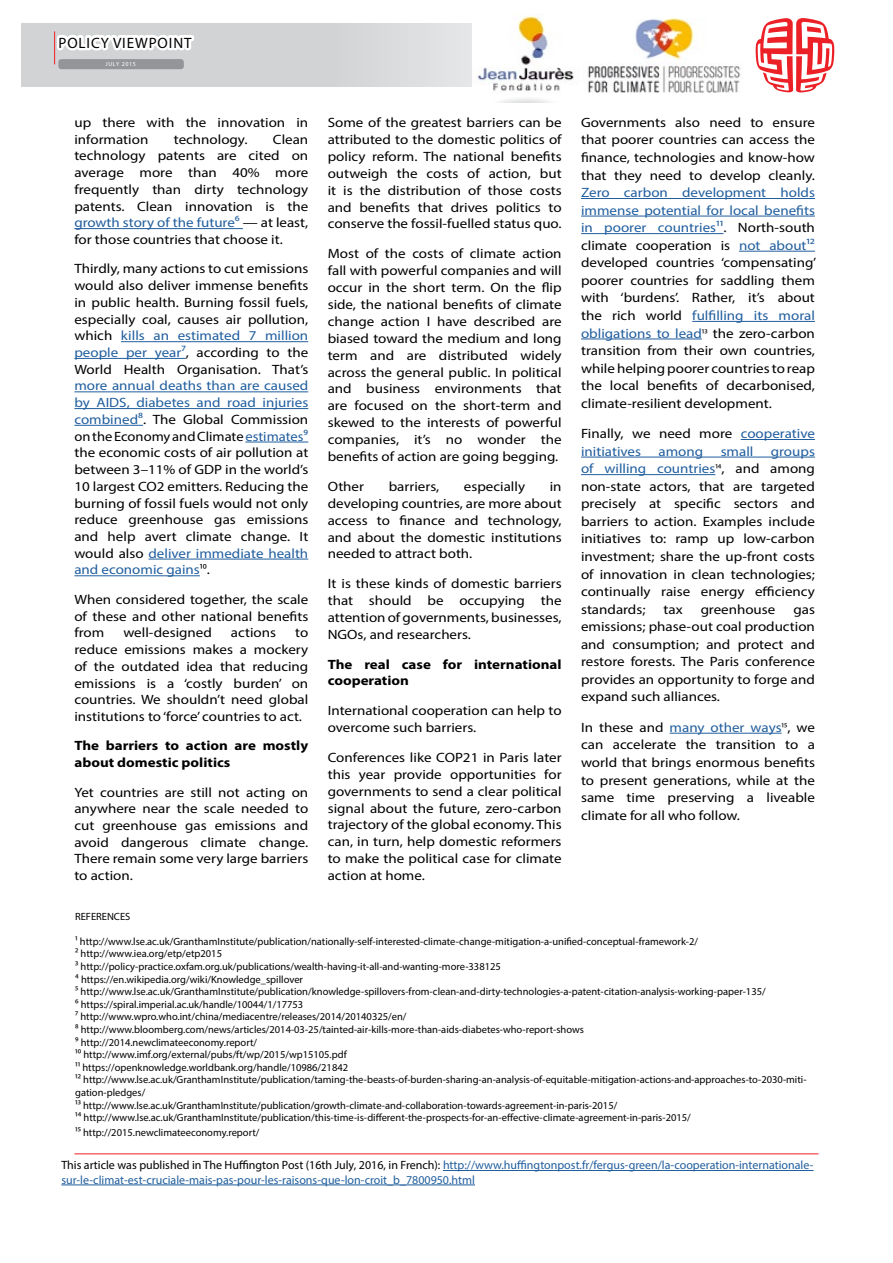
<style>
.page{position:relative;width:893px;height:1263px;background:#fff}
.page>*{position:absolute;margin:0;border:0;box-sizing:border-box;transform-origin:0 0}
.t1{font:15px "Myriad Pro";letter-spacing:.06em;color:#000}
.t2{font:13.5px/16.6px "Myriad Pro";color:#000;text-align:justify;scale:1.11 1}
.t3{font:700 13.5px/16.6px "Myriad Pro";color:#000;scale:1.11 1}
.t4{font:13.5px/17.5px "Myriad Pro";color:#215e9e;scale:1.11 1}
.t5{font:12px/14.4px "Myriad Pro";color:#215e9e}
.t6{font:10.5px/12.6px "Myriad Pro";color:#000}
.t7{font:6px "Myriad Pro";letter-spacing:.1em;color:#fff}
.s1{color:#215e9e}
.s2{font-size:12px}
.s3{font-size:10.5px}
.s4{color:#000}
</style>
<div class="page">
<svg style="left:21px;top:23px;width:451px;height:64px;background:#d5d7d8"></svg>
<svg style="left:755px;top:18px;width:79px;height:75px"></svg>
<svg style="left:54px;top:23px;width:143px;height:64px"></svg>
<hr style="left:74px;top:228px;width:169px;height:1px;background:#215e9e">
<hr style="left:121px;top:341px;width:187px;height:1px;background:#215e9e">
<hr style="left:74px;top:358px;width:112px;height:1px;background:#215e9e">
<hr style="left:74px;top:391px;width:234px;height:1px;background:#215e9e">
<hr style="left:74px;top:408px;width:234px;height:1px;background:#215e9e">
<hr style="left:74px;top:425px;width:69px;height:1px;background:#215e9e">
<hr style="left:245px;top:442px;width:63px;height:1px;background:#215e9e">
<hr style="left:149px;top:559px;width:159px;height:1px;background:#215e9e">
<hr style="left:74px;top:575px;width:126px;height:1px;background:#215e9e">
<div style="left:58px;top:59px;width:126px;height:10px;background:#939598;border-radius:3px"></div>
<hr style="left:54px;top:31px;width:1px;height:33px;background:#ec2027">
<hr style="left:74px;top:1153px;width:745px;height:1px;background:#ec2027">
<hr style="left:581px;top:198px;width:234px;height:1px;background:#215e9e">
<hr style="left:581px;top:216px;width:234px;height:1px;background:#215e9e">
<hr style="left:581px;top:233px;width:142px;height:1px;background:#215e9e">
<hr style="left:739px;top:251px;width:76px;height:1px;background:#215e9e">
<hr style="left:692px;top:321px;width:123px;height:1px;background:#215e9e">
<hr style="left:581px;top:339px;width:121px;height:1px;background:#215e9e">
<hr style="left:741px;top:439px;width:74px;height:1px;background:#215e9e">
<hr style="left:581px;top:457px;width:234px;height:1px;background:#215e9e">
<hr style="left:581px;top:474px;width:134px;height:1px;background:#215e9e">
<hr style="left:670px;top:733px;width:112px;height:1px;background:#215e9e">
<hr style="left:443px;top:1170px;width:370px;height:1px;background:#215e9e">
<hr style="left:61px;top:1184px;width:414px;height:1px;background:#215e9e">
<img style="left:587px;top:18px;width:154px;height:74px">
<img style="left:477px;top:16px;width:97px;height:87px">
<p class="t1" style="left:59px;top:33px;width:135px">POLICY VIEWPOINT</p>
<p class="t7" style="left:105px;top:61px;width:32px">JULY 2015</p>
<p class="t2" style="left:74px;top:114px;width:212px">up there with the innovation in information</p>
<p class="t2" style="left:74px;top:131px;width:212px;text-indent:199px">Clean technology patents are cited on average more than 40% more frequently than dirty technology patents. Clean innovation is the <span class="s1">growth story of the future⁶</span> — at least, for those countries that choose it.</p>
<p class="t2" style="left:74px;top:260px;width:212px">Thirdly, many actions to cut emissions would also deliver immense benefits in public health. Burning fossil fuels, especially coal, causes air pollution, which <span class="s1">kills an estimated 7 million people per year⁷</span>, according to the World Health Organisation. That’s</p>
<p class="t2" style="left:74px;top:377px;width:212px"><span class="s1">more annual deaths than are caused by AIDS, diabetes and road injuries combined⁸</span>. The Global Commission on the Economy and Climate <span class="s1">estimates⁹ </span>the economic costs of air pollution at between 3–11% of GDP in the world’s 10 largest CO2 emitters. Reducing the burning of fossil fuels would not only reduce greenhouse gas emissions and help avert climate change. It would also <span class="s1">deliver immediate health and economic gains</span><span class="s2">¹⁰</span>.</p>
<p class="t2" style="left:74px;top:591px;width:212px">When considered together, the scale of these and other national benefits from</p>
<p class="t2" style="left:174px;top:131px;width:68px">technology.</p>
<p class="t2" style="left:123px;top:624px;width:81px">well-designed</p>
<p class="t2" style="left:231px;top:624px;width:42px">actions</p>
<p class="t2" style="left:74px;top:624px;width:212px;text-indent:221px">to reduce emissions makes a mockery of the outdated idea that reducing emissions is a ‘costly burden’ on countries. We shouldn’t need global institutions to ‘force’ countries to act.</p>
<p class="t3" style="left:74px;top:737px;width:212px">The barriers to action are mostly about domestic politics</p>
<p class="t2" style="left:74px;top:783px;width:212px">Yet countries are still not acting on anywhere near the scale needed to cut greenhouse gas emissions and avoid dangerous climate change.<br>There remain some very large barriers to action.</p>
<p class="t2" style="left:328px;top:114px;width:212px">Some of the greatest barriers can be attributed to the domestic politics of policy reform. The national benefits outweigh the costs of action, but it is the distribution of those costs and benefits that drives politics to conserve the fossil-fuelled status quo.</p>
<p class="t2" style="left:328px;top:245px;width:212px">Most of the costs of climate action fall with powerful companies and will occur in the short term. On the flip side, the national benefits of climate change action I have described are biased toward the medium and long term and are distributed widely across the general public. In political and business environments that are focused on the short-term and skewed to the interests of powerful companies, it’s no wonder the benefits of action are going begging.</p>
<p class="t2" style="left:328px;top:478px;width:34px">Other</p>
<p class="t2" style="left:389px;top:478px;width:47px">barriers,</p>
<p class="t2" style="left:464px;top:478px;width:57px">especially</p>
<p class="t2" style="left:328px;top:478px;width:212px;text-indent:222px">in developing countries, are more about access to finance and technology, and about the domestic institutions needed to attract both.</p>
<p class="t2" style="left:328px;top:575px;width:212px">It is these kinds of domestic barriers that should be occupying the attention of governments, businesses, NGOs, and researchers.</p>
<p class="t3" style="left:328px;top:655px;width:212px">The real case for international cooperation</p>
<p class="t2" style="left:328px;top:702px;width:212px">International cooperation can help to overcome such barriers.</p>
<p class="t2" style="left:328px;top:748px;width:212px">Conferences like COP21 in Paris later this year provide opportunities for governments to send a clear political signal about the future, zero-carbon trajectory of the global economy. This can, in turn, help domestic reformers to make the political case for climate action at home.</p>
<p class="t2" style="left:581px;top:113px;width:212px;line-height:17.5px">Governments also need to ensure that poorer countries can access the finance, technologies and know-how that they need to develop cleanly.</p>
<p class="t2" style="left:581px;top:184px;width:213px;line-height:17.5px"><span class="s1">Zero carbon development holds immense potential for local benefits in poorer countries¹¹</span>. North-south climate cooperation is <span class="s1">not about¹² </span>developed countries ‘compensating’ poorer countries for saddling them with ‘burdens’. Rather, it’s about the rich world <span class="s1">fulfilling its moral obligations to lead</span><span class="s3">¹³</span> the zero-carbon transition from their own countries, while helping poorer countries to reap the local benefits of decarbonised, climate-resilient development.</p>
<p class="t4" style="left:581px;top:425px;width:212px"><span class="s4">Finally, we need more</span> cooperative initiatives</p>
<p class="t4" style="left:658px;top:442px;width:42px">among</p>
<p class="t4" style="left:721px;top:442px;width:31px">small</p>
<p class="t2" style="left:581px;top:442px;width:212px;line-height:17.5px;text-indent:190px"><span class="s1">groups of willing countries</span><span class="s3">¹⁴</span>, and among non-state actors, that are targeted precisely at specific sectors and barriers to action. Examples include initiatives to: ramp up low-carbon investment; share the up-front costs of innovation in clean technologies; continually raise energy efficiency standards;</p>
<p class="t2" style="left:663px;top:601px;width:19px">tax</p>
<p class="t2" style="left:701px;top:601px;width:69px">greenhouse</p>
<p class="t2" style="left:581px;top:600px;width:212px;line-height:17.5px;text-indent:212px">gas emissions; phase-out coal production and consumption; and protect and restore forests. The Paris conference provides an opportunity to forge and expand such alliances.</p>
<p class="t2" style="left:581px;top:718px;width:212px;line-height:17.5px">In these and <span class="s1">many other ways</span><span class="s3">¹⁵</span>, we can accelerate the transition to a world that brings enormous benefits to present generations, while at the same time preserving a liveable climate for all who follow.</p>
<p class="t6" style="left:75px;top:909px;width:57px">REFERENCES</p>
<p class="t6" style="left:75px;top:935px;width:733px">¹ http://www.lse.ac.uk/GranthamInstitute/publication/nationally-self-interested-climate-change-mitigation-a-unified-conceptual-framework-2/<br>² http://www.iea.org/etp/etp2015<br>³ http://policy-practice.oxfam.org.uk/publications/wealth-having-it-all-and-wanting-more-338125<br>⁴ https://en.wikipedia.org/wiki/Knowledge_spillover<br>⁵ http://www.lse.ac.uk/GranthamInstitute/publication/knowledge-spillovers-from-clean-and-dirty-technologies-a-patent-citation-analysis-working-paper-135/<br>⁶ https://spiral.imperial.ac.uk/handle/10044/1/17753<br>⁷ http://www.wpro.who.int/china/mediacentre/releases/2014/20140325/en/<br>⁸ http://www.bloomberg.com/news/articles/2014-03-25/tainted-air-kills-more-than-aids-diabetes-who-report-shows<br>⁹ http://2014.newclimateeconomy.report/<br>¹⁰ http://www.imf.org/external/pubs/ft/wp/2015/wp15105.pdf<br>¹¹ https://openknowledge.worldbank.org/handle/10986/21842<br>¹² http://www.lse.ac.uk/GranthamInstitute/publication/taming-the-beasts-of-burden-sharing-an-analysis-of-equitable-mitigation-actions-and-approaches-to-2030-miti&shy;gation-pledges/<br>¹³ http://www.lse.ac.uk/GranthamInstitute/publication/growth-climate-and-collaboration-towards-agreement-in-paris-2015/<br>¹⁴ http://www.lse.ac.uk/GranthamInstitute/publication/this-time-is-different-the-prospects-for-an-effective-climate-agreement-in-paris-2015/</p>
<p class="t6" style="left:75px;top:1125px;width:186px">¹⁵ http://2015.newclimateeconomy.report/</p>
<p class="t5" style="left:61px;top:1158px;width:754px"><span class="s4">This article was published in The Huffington Post (16th July, 2016, in French):</span> http://www.huffingtonpost.fr/fergus-green/la-cooperation-internationale&shy;sur-le-climat-est-cruciale-mais-pas-pour-les-raisons-que-lon-croit_b_7800950.html</p>
</div>
